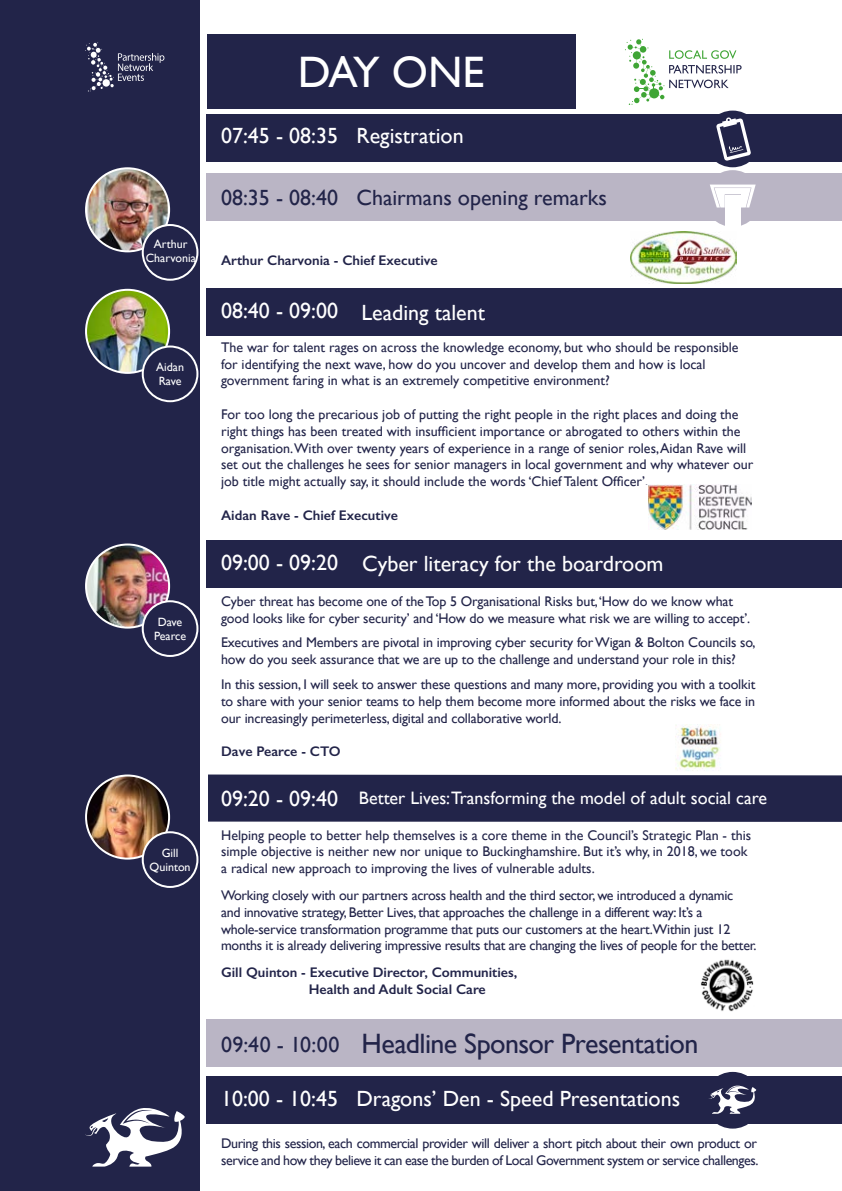
<style>
.page{position:relative;width:842px;height:1191px;background:#fff}
.page>*{position:absolute;margin:0;border:0;box-sizing:border-box;transform-origin:0 0}
.t1{font:44px "Gill Sans";letter-spacing:-.03em;color:#fff}
.t2{font:28px "Gill Sans";letter-spacing:-.02em;color:#222449}
.t3{font:22px "Gill Sans";color:#fff}
.t4{font:22px "Gill Sans";color:#222449}
.t5{font:18px "Gill Sans";color:#fff}
.t6{font:14px/16.8px "Gill Sans";letter-spacing:-.01em;color:#222449}
.t7{font:14px/16.8px "Gill Sans";letter-spacing:-.03em;color:#222449}
.t8{font:600 14px/16.8px "Gill Sans";color:#222449}
.t9{font:12px/14.4px "Gill Sans";color:#fff;text-align:center}
.s1{font-size:22px}
</style>
<div class="page">
<div style="left:0;top:0;width:200px;height:1191px;background:#222449"></div>
<div style="left:207px;top:35px;width:368px;height:74px;background:#222449"></div>
<div style="left:207px;top:115px;width:635px;height:47px;background:#222449"></div>
<div style="left:704px;top:111px;width:57px;height:56px;background:#222449;border-radius:50%"></div>
<svg style="left:716px;top:117px;width:35px;height:44px"></svg>
<div style="left:207px;top:174px;width:635px;height:47px;background:#bab5c5"></div>
<div style="left:704px;top:170px;width:57px;height:57px;background:#bab5c5;border-radius:50%"></div>
<svg style="left:710px;top:184px;width:46px;height:23px"></svg>
<div style="left:725px;top:195px;width:15px;height:49px;background:#fff"></div>
<img style="left:87px;top:169px;width:81px;height:82px">
<div style="left:85px;top:167px;width:85px;height:85px;border:2px solid #fff;border-radius:50%"></div>
<div style="left:143px;top:225px;width:54px;height:55px;background:#222449;border-radius:50%"></div>
<div style="left:142px;top:224px;width:56px;height:57px;border:2px solid #fff;border-radius:50%"></div>
<div style="left:207px;top:289px;width:635px;height:47px;background:#222449"></div>
<img style="left:86px;top:290px;width:83px;height:83px;border-radius:42px">
<div style="left:85px;top:289px;width:85px;height:85px;border:2px solid #fff;border-radius:50%"></div>
<div style="left:143px;top:346px;width:54px;height:55px;background:#222449;border-radius:50%"></div>
<div style="left:142px;top:345px;width:56px;height:57px;border:2px solid #fff;border-radius:50%"></div>
<img style="left:648px;top:485px;width:103px;height:44px">
<img style="left:630px;top:231px;width:106px;height:52px">
<svg style="left:85px;top:42px;width:79px;height:50px"></svg>
<div style="left:208px;top:774px;width:634px;height:48px;background:#222449"></div>
<img style="left:86px;top:775px;width:83px;height:83px;border-radius:42px">
<div style="left:85px;top:774px;width:85px;height:85px;border:2px solid #fff;border-radius:50%"></div>
<div style="left:143px;top:832px;width:54px;height:55px;background:#222449;border-radius:50%"></div>
<div style="left:142px;top:831px;width:56px;height:57px;border:2px solid #fff;border-radius:50%"></div>
<img style="left:701px;top:959px;width:53px;height:53px">
<svg style="left:625px;top:39px;width:116px;height:66px"></svg>
<div style="left:207px;top:1019px;width:635px;height:47px;background:#bab5c5"></div>
<div style="left:207px;top:1076px;width:635px;height:47px;background:#222449"></div>
<div style="left:704px;top:1071px;width:57px;height:57px;background:#222449;border-radius:50%"></div>
<svg style="left:709px;top:1085px;width:48px;height:29px"></svg>
<svg style="left:85px;top:1108px;width:100px;height:59px"></svg>
<div style="left:207px;top:540px;width:635px;height:48px;background:#222449"></div>
<img style="left:86px;top:544px;width:83px;height:83px;border-radius:42px">
<div style="left:85px;top:543px;width:85px;height:85px;border:2px solid #fff;border-radius:50%"></div>
<div style="left:143px;top:601px;width:54px;height:55px;background:#222449;border-radius:50%"></div>
<div style="left:142px;top:600px;width:56px;height:57px;border:2px solid #fff;border-radius:50%"></div>
<img style="left:675px;top:724px;width:45px;height:47px">
<p class="t9" style="left:146px;top:236px;width:52px">Arthur<br>Charvonia</p>
<p class="t9" style="left:156px;top:359px;width:29px;text-align:left">Aidan<br>Rave</p>
<p class="t9" style="left:154px;top:614px;width:34px">Dave<br>Pearce</p>
<p class="t9" style="left:150px;top:845px;width:43px">Gill<br>Quinton</p>
<h1 class="t1" style="left:298px;top:46px;width:188px">DAY ONE</h1>
<h3 class="t3" style="left:221px;top:123px;width:244px">07:45 - 08:35 Registration</h3>
<h3 class="t4" style="left:221px;top:185px;width:387px">08:35 - 08:40 Chairmans opening remarks</h3>
<p class="t8" style="left:221px;top:252px;width:218px">Arthur Charvonia - Chief Executive</p>
<h3 class="t3" style="left:221px;top:298px;width:118px">08:40 - 09:00</h3>
<p class="t6" style="left:221px;top:338px;width:519px">The war for talent rages on across the knowledge economy, but who should be responsible for identifying the next wave, how do you uncover and develop them and how is local government faring in what is an extremely competitive environment?</p>
<p class="t6" style="left:221px;top:406px;width:534px">For too long the precarious job of putting the right people in the right places and doing the right things has been treated with insufficient importance or abrogated to others within the organisation.With over twenty years of experience in a range of senior roles, Aidan Rave will set out the challenges he sees for senior managers in local government and why whatever our job title might actually say, it should include the words ‘Chief Talent Officer’.</p>
<p class="t8" style="left:221px;top:506px;width:178px">Aidan Rave - Chief Executive</p>
<h3 class="t3" style="left:361px;top:299px;width:125px">Leading talent</h3>
<h3 class="t3" style="left:221px;top:549px;width:118px">09:00 - 09:20</h3>
<p class="t6" style="left:221px;top:592px;width:531px">Cyber threat has become one of the Top 5 Organisational Risks but,‘How do we know what good looks like for cyber security’ and ‘How do we measure what risk we are willing to accept’.</p>
<p class="t6" style="left:221px;top:634px;width:536px">Executives and Members are pivotal in improving cyber security for Wigan &amp; Bolton Councils so, how do you seek assurance that we are up to the challenge and understand your role in this?</p>
<p class="t6" style="left:221px;top:675px;width:536px;text-align:justify">In this session, I will seek to answer these questions and many more, providing you with a toolkit to share with your senior teams to help them become more informed about the risks we face in our increasingly perimeterless, digital and collaborative world.</p>
<p class="t8" style="left:221px;top:743px;width:121px">Dave Pearce - CTO</p>
<h3 class="t3" style="left:362px;top:550px;width:303px">Cyber literacy for the boardroom</h3>
<h3 class="t3" style="left:221px;top:785px;width:118px">09:20 - 09:40</h3>
<p class="t6" style="left:221px;top:826px;width:531px">Helping people to better help themselves is a core theme in the Council’s Strategic Plan - this simple objective is neither new nor unique to Buckinghamshire. But it’s why, in 2018, we took a radical new approach to improving the lives of vulnerable adults.</p>
<p class="t6" style="left:221px;top:886px;width:537px">Working closely with our partners across health and the third sector, we introduced a dynamic<br>and innovative strategy, Better Lives, that approaches the challenge in a different way: It’s a whole-service transformation programme that puts our customers at the heart.Within just 12 months it is already delivering impressive results that are changing the lives of people for the better.</p>
<p class="t8" style="left:309px;top:964px;width:210px;text-indent:-88px">Gill Quinton - Executive Director, Communities,<br>Health and Adult Social Care</p>
<p class="t5" style="left:359px;top:787px;width:410px">Better Lives:Transforming the model of adult social care</p>
<h2 class="t2" style="left:221px;top:1026px;width:479px"><span class="s1">09:40 - 10:00</span> Headline Sponsor Presentation</h2>
<h3 class="t3" style="left:221px;top:1085px;width:460px">10:00 - 10:45 Dragons’ Den - Speed Presentations</h3>
<p class="t7" style="left:221px;top:1134px;width:539px">During this session, each commercial provider will deliver a short pitch about their own product or service and how they believe it can ease the burden of Local Government system or service challenges.</p>
</div>
